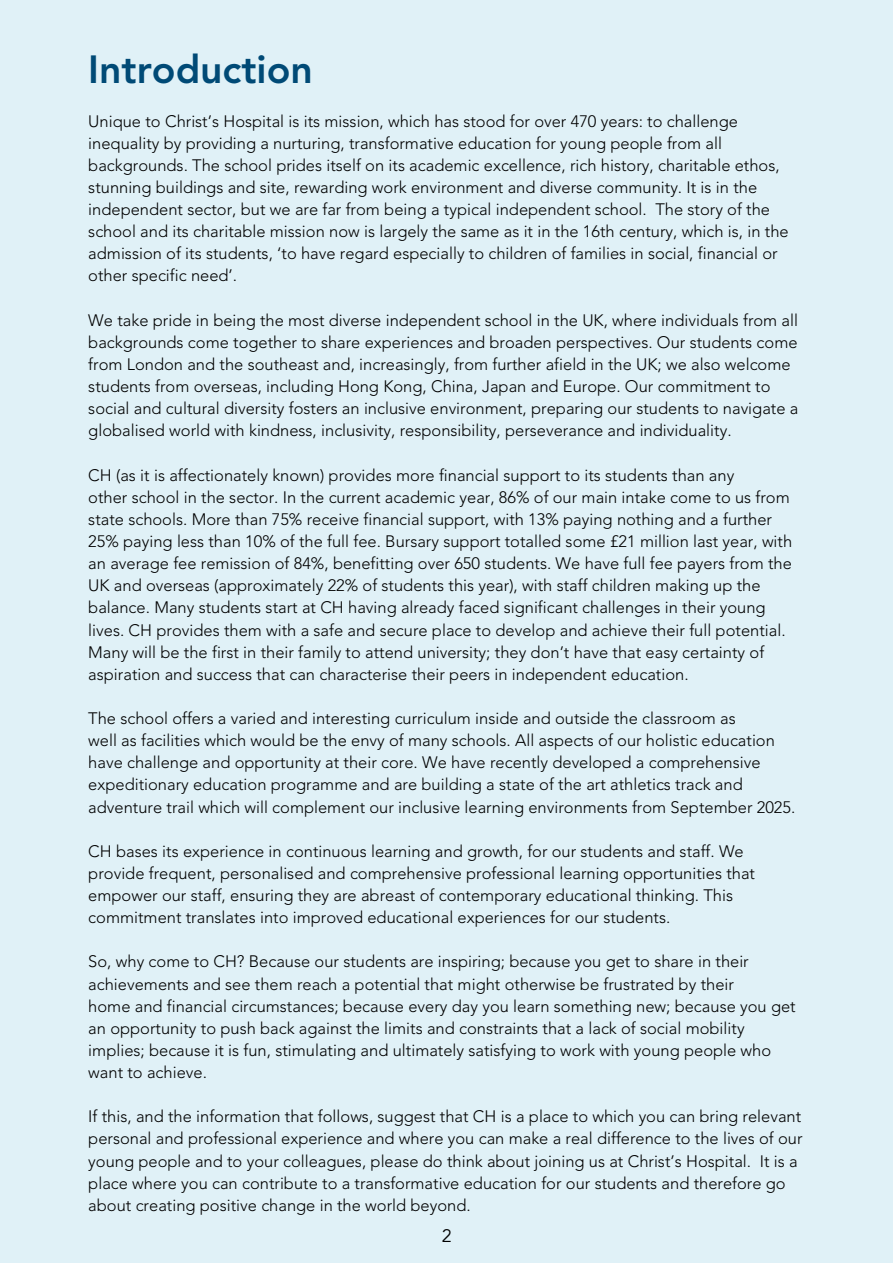
<style>
.page{position:relative;width:893px;height:1263px;background:#e0f1f7}
.page>*{position:absolute;margin:0;border:0;box-sizing:border-box;transform-origin:0 0}
.t1{font:800 39px "Avenir LT Std";color:#004a76}
.t2{font:18px "Avenir";color:#000}
.t3{font:300 16.5px/22.2px "Avenir LT Std";color:#000}
</style>
<div class="page">
<h1 class="t1" style="left:88px;top:46px;width:226px">Introduction</h1>
<p class="t3" style="left:88px;top:110px;width:702px">Unique to Christ’s Hospital is its mission, which has stood for over 470 years: to challenge inequality by providing a nurturing, transformative education for young people from all backgrounds. The school prides itself on its academic excellence, rich history, charitable ethos, stunning buildings and site, rewarding work environment and diverse community. It is in the independent sector, but we are far from being a typical independent school. The story of the school and its charitable mission now is largely the same as it in the 16th century, which is, in the admission of its students, ‘to have regard especially to children of families in social, financial or other specific need’.</p>
<p class="t3" style="left:88px;top:309px;width:712px">We take pride in being the most diverse independent school in the UK, where individuals from all backgrounds come together to share experiences and broaden perspectives. Our students come from London and the southeast and, increasingly, from further afield in the UK; we also welcome students from overseas, including Hong Kong, China, Japan and Europe. Our commitment to social and cultural diversity fosters an inclusive environment, preparing our students to navigate a globalised world with kindness, inclusivity, responsibility, perseverance and individuality.</p>
<p class="t3" style="left:88px;top:464px;width:705px">CH (as it is affectionately known) provides more financial support to its students than any<br>other school in the sector. In the current academic year, 86% of our main intake come to us from state schools. More than 75% receive financial support, with 13% paying nothing and a further 25% paying less than 10% of the full fee. Bursary support totalled some £21 million last year, with an average fee remission of 84%, benefitting over 650 students. We have full fee payers from the UK and overseas (approximately 22% of students this year), with staff children making up the balance. Many students start at CH having already faced significant challenges in their young lives. CH provides them with a safe and secure place to develop and achieve their full potential.<br>Many will be the first in their family to attend university; they don’t have that easy certainty of aspiration and success that can characterise their peers in independent education.</p>
<p class="t3" style="left:88px;top:707px;width:709px">The school offers a varied and interesting curriculum inside and outside the classroom as<br>well as facilities which would be the envy of many schools. All aspects of our holistic education have challenge and opportunity at their core. We have recently developed a comprehensive expeditionary education programme and are building a state of the art athletics track and adventure trail which will complement our inclusive learning environments from September 2025.</p>
<p class="t3" style="left:88px;top:840px;width:668px">CH bases its experience in continuous learning and growth, for our students and staff. We provide frequent, personalised and comprehensive professional learning opportunities that empower our staff, ensuring they are abreast of contemporary educational thinking. This commitment translates into improved educational experiences for our students.</p>
<p class="t3" style="left:88px;top:951px;width:709px">So, why come to CH? Because our students are inspiring; because you get to share in their achievements and see them reach a potential that might otherwise be frustrated by their<br>home and financial circumstances; because every day you learn something new; because you get an opportunity to push back against the limits and constraints that a lack of social mobility implies; because it is fun, stimulating and ultimately satisfying to work with young people who want to achieve.</p>
<p class="t3" style="left:88px;top:1105px;width:716px">If this, and the information that follows, suggest that CH is a place to which you can bring relevant personal and professional experience and where you can make a real difference to the lives of our young people and to your colleagues, please do think about joining us at Christ’s Hospital. It is a place where you can contribute to a transformative education for our students and therefore go about creating positive change in the world beyond.</p>
<p class="t2" style="left:442px;top:1227px;width:12px">2</p>
</div>
